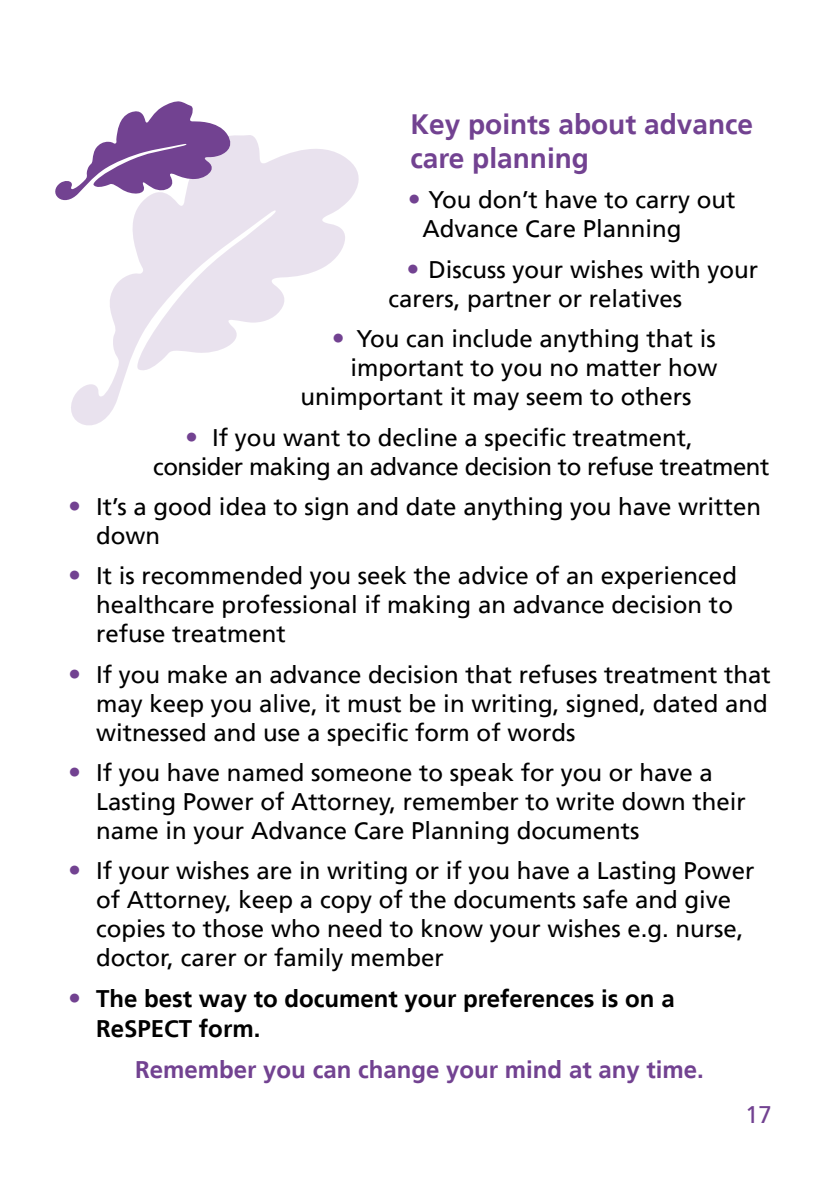
<style>
.page{position:relative;width:840px;height:1191px;background:#fff}
.page>*{position:absolute;margin:0;border:0;box-sizing:border-box;transform-origin:0 0}
.Main_Headings{font:700 28px/33.6px "Frutiger LT";color:#724291}
.t1{font:24px/29px "Frutiger LT";color:#000}
.t2{font:24px/29px "Frutiger LT";letter-spacing:-.02em;color:#000}
.t3{font:700 24px/30px "Frutiger LT";color:#000}
.Body_Text{font:700 24px "Frutiger LT";color:#724291}
.t4{font:24px "Frutiger LT";color:#724291}
.s1{font-size:26px;color:#724291}
.s2{font-weight:400;font-size:26px;color:#724291}
</style>
<div class="page">
<svg style="left:71px;top:135px;width:288px;height:290px"></svg>
<svg style="left:55px;top:101px;width:181px;height:101px"></svg>
<p class="Main_Headings" style="left:410px;top:108px;width:344px">Key points about advance care planning</p>
<p class="t1" style="left:422px;top:186px;width:314px;text-indent:-15px"><span class="s1">•</span> You don’t have to carry out<br>Advance Care Planning</p>
<p class="t1" style="left:388px;top:255px;width:371px;text-indent:18px"><span class="s1">•</span> Discuss your wishes with your carers, partner or relatives</p>
<p class="t1" style="left:331px;top:324px;width:385px"><span class="s1">•</span> You can include anything that is</p>
<p class="t1" style="left:350px;top:353px;width:368px">important to you no matter how</p>
<p class="t1" style="left:300px;top:382px;width:392px">unimportant it may seem to others</p>
<p class="t2" style="left:153px;top:423px;width:617px;text-indent:32px"><span class="s1">•</span> If you want to decline a specific treatment, consider making an advance decision to refuse treatment</p>
<p class="t1" style="left:96px;top:492px;width:666px;text-indent:-28px"><span class="s1">•</span> It’s a good idea to sign and date anything you have written down</p>
<p class="t1" style="left:96px;top:561px;width:642px;text-indent:-28px"><span class="s1">•</span> It is recommended you seek the advice of an experienced healthcare professional if making an advance decision to refuse treatment</p>
<p class="t1" style="left:96px;top:660px;width:676px;text-indent:-28px"><span class="s1">•</span> If you make an advance decision that refuses treatment that may keep you alive, it must be in writing, signed, dated and witnessed and use a specific form of words</p>
<p class="t1" style="left:96px;top:758px;width:651px;text-indent:-28px"><span class="s1">•</span> If you have named someone to speak for you or have a<br>Lasting Power of Attorney, remember to write down their name in your Advance Care Planning documents</p>
<p class="t1" style="left:96px;top:856px;width:659px;text-indent:-28px"><span class="s1">•</span> If your wishes are in writing or if you have a Lasting Power of Attorney, keep a copy of the documents safe and give copies to those who need to know your wishes e.g. nurse, doctor, carer or family member</p>
<p class="t3" style="left:96px;top:983px;width:579px;text-indent:-28px"><span class="s2">•</span> The best way to document your preferences is on a<br>ReSPECT form.</p>
<p class="Body_Text" style="left:135px;top:1055px;width:570px">Remember you can change your mind at any time.</p>
<p class="t4" style="left:744px;top:1101px;width:28px">17</p>
</div>
